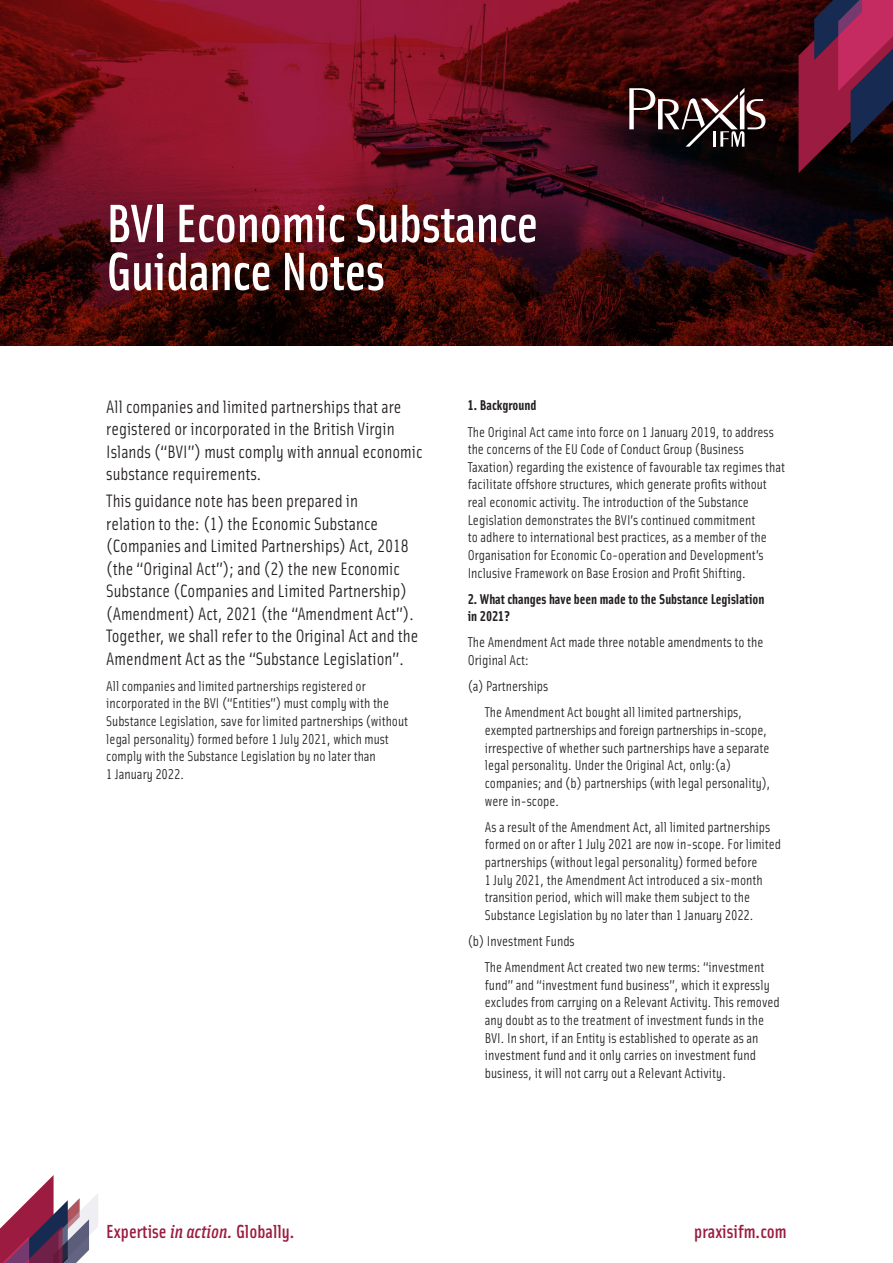
<style>
.page{position:relative;width:893px;height:1263px;background:#fff}
.page>*{position:absolute;margin:0;border:0;box-sizing:border-box;transform-origin:0 0}
.t1{font:54px/48px "Solex Medium Lining";letter-spacing:-.01em;color:#fff}
.t2{font:18.9px "Solex Medium Lining";color:#9c1b40}
.t3{font:18px/22.5px "Solex Regular Lining";color:#231f20}
.t4{font:14.25px/17.7px "Solex Regular Lining";color:#231f20}
.t5{font:14.25px/17.7px "Solex Bold Lining";color:#231f20}
.s1{font-style:italic}
</style>
<div class="page">
<img style="left:0;top:0;width:893px;height:345px">
<svg style="left:798px;top:0;width:95px;height:173px;background:#611b39"></svg>
<svg style="left:629px;top:88px;width:136px;height:59px"></svg>
<svg style="left:0;top:1175px;width:98px;height:88px"></svg>
<h1 class="t1" style="left:106px;top:197px;width:434px">BVI Economic Substance<br>Guidance Notes</h1>
<p class="t3" style="left:106px;top:395px;width:318px">All companies and limited partnerships that are registered or incorporated in the British Virgin Islands (“BVI”) must comply with annual economic substance requirements.</p>
<p class="t3" style="left:106px;top:489px;width:314px">This guidance note has been prepared in<br>relation to the: (1) the Economic Substance (Companies and Limited Partnerships) Act, 2018 (the “Original Act”); and (2) the new Economic Substance (Companies and Limited Partnership) (Amendment) Act, 2021 (the “Amendment Act”).<br>Together, we shall refer to the Original Act and the Amendment Act as the “Substance Legislation”.</p>
<p class="t4" style="left:106px;top:676px;width:303px">All companies and limited partnerships registered or incorporated in the BVI (“Entities”) must comply with the Substance Legislation, save for limited partnerships (without legal personality) formed before 1 July 2021, which must comply with the Substance Legislation by no later than<br>1 January 2022.</p>
<p class="t5" style="left:468px;top:396px;width:70px">1. Background</p>
<p class="t4" style="left:468px;top:422px;width:319px">The Original Act came into force on 1 January 2019, to address the concerns of the EU Code of Conduct Group (Business Taxation) regarding the existence of favourable tax regimes that facilitate offshore structures, which generate profits without real economic activity. The introduction of the Substance Legislation demonstrates the BVI’s continued commitment<br>to adhere to international best practices, as a member of the Organisation for Economic Co-operation and Development’s Inclusive Framework on Base Erosion and Profit Shifting.</p>
<p class="t5" style="left:468px;top:589px;width:298px">2. What changes have been made to the Substance Legislation in 2021?</p>
<p class="t4" style="left:468px;top:633px;width:297px">The Amendment Act made three notable amendments to the<br>Original Act:</p>
<p class="t4" style="left:485px;top:673px;width:259px;line-height:26.1px;text-indent:-17px">(a) Partnerships<br>The Amendment Act bought all limited partnerships,</p>
<p class="t4" style="left:485px;top:721px;width:288px">exempted partnerships and foreign partnerships in-scope, irrespective of whether such partnerships have a separate legal personality. Under the Original Act, only:(a) companies; and (b) partnerships (with legal personality), were in-scope.</p>
<p class="t4" style="left:485px;top:817px;width:298px">As a result of the Amendment Act, all limited partnerships formed on or after 1 July 2021 are now in-scope. For limited partnerships (without legal personality) formed before<br>1 July 2021, the Amendment Act introduced a six-month transition period, which will make them subject to the Substance Legislation by no later than 1 January 2022.</p>
<p class="t4" style="left:485px;top:927px;width:281px;line-height:26.1px;text-indent:-17px">(b) Investment Funds<br>The Amendment Act created two new terms: “investment</p>
<p class="t4" style="left:485px;top:975px;width:297px">fund” and “investment fund business”, which it expressly excludes from carrying on a Relevant Activity. This removed any doubt as to the treatment of investment funds in the BVI. In short, if an Entity is established to operate as an investment fund and it only carries on investment fund business, it will not carry out a Relevant Activity.</p>
<h2 class="t2" style="left:106px;top:1219px;width:190px">Expertise <span class="s1">in action.</span> Globally.</h2>
<h2 class="t2" style="left:694px;top:1219px;width:94px">praxisifm.com</h2>
</div>
